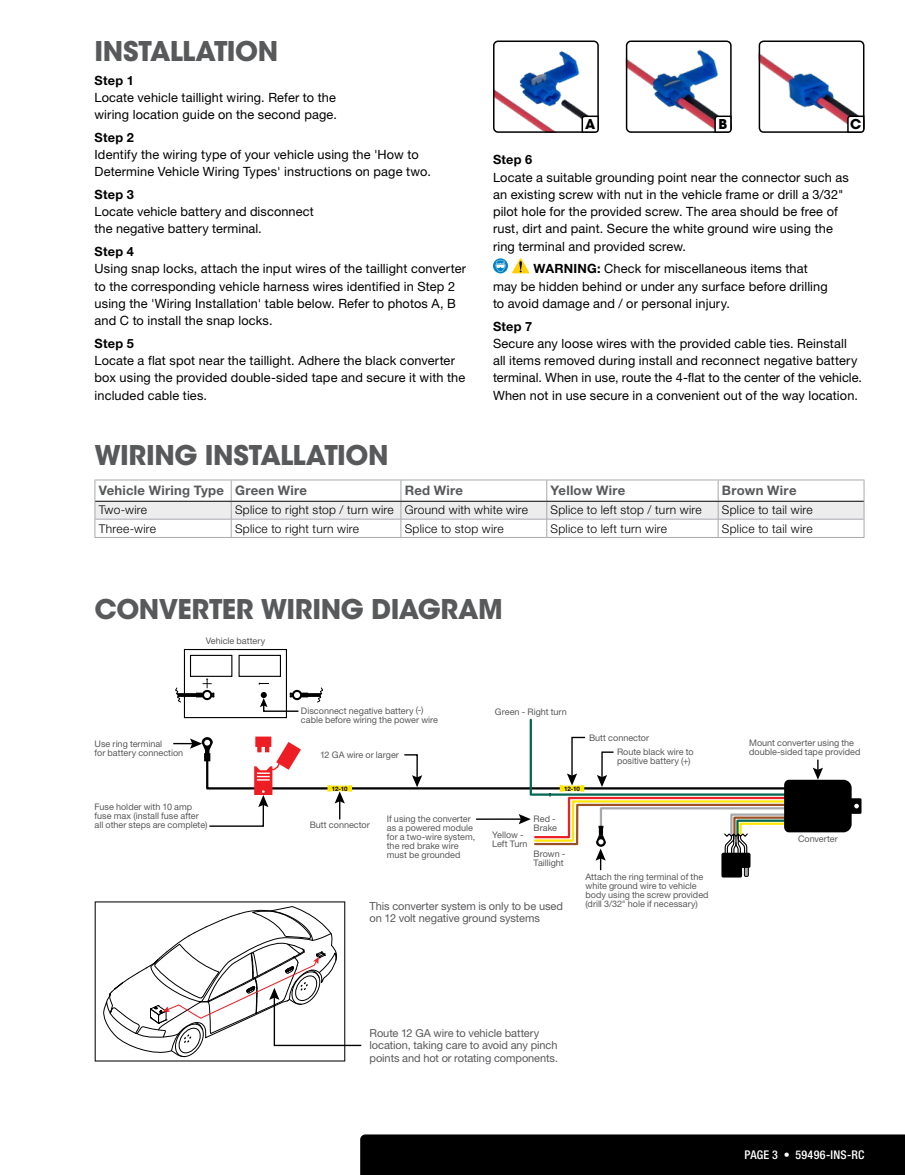
<style>
.page{position:relative;width:905px;height:1175px;background:#fff}
.page>*{position:absolute;margin:0;border:0;box-sizing:border-box;transform-origin:0 0}
.t1{font:700 27px "ITC Avant Garde Std";letter-spacing:-.015em;color:#58595b}
.t2{font:700 13.5px "ITC Avant Garde Std";color:#000}
.t3{font:700 13.2px "Helvetica Neue LT Std";letter-spacing:.02em;color:#58595b}
.t4{font:12.75px/17.2px "Helvetica Neue LT Std";letter-spacing:.01em;color:#000}
.t5{font:700 12.75px "Helvetica Neue LT Std";letter-spacing:.02em;color:#000}
.t6{font:300 12px "Helvetica Neue LT Std";letter-spacing:.025em;color:#000}
.t7{font:500 condensed 12px "Helvetica Neue LT Std";letter-spacing:.02em;color:#fff}
.t8{font:11.1px/12.5px "Helvetica Neue LT Std";letter-spacing:-.005em;color:#58595b}
.t9{font:9px/9px "Helvetica Neue LT Std";color:#58595b}
.t10{font:700 6.15px "Helvetica Neue LT Std";letter-spacing:-.025em;color:#000}
.s1{font-weight:700}
</style>
<div class="page">
<div style="left:184px;top:649px;width:103px;height:69px;border:1px solid #000"></div>
<div style="left:238px;top:655px;width:43px;height:22px;border:1px solid #000"></div>
<div style="left:190px;top:655px;width:42px;height:22px;border:1px solid #000"></div>
<svg style="left:95px;top:901px;width:267px;height:160px"></svg>
<svg style="left:173px;top:679px;width:688px;height:198px"></svg>
<svg style="left:512px;top:258px;width:17px;height:15px"></svg>
<svg style="left:493px;top:258px;width:15px;height:15px"></svg>
<svg style="left:495px;top:260px;width:10px;height:12px"></svg>
<hr style="left:94px;top:537px;width:137px;height:1px;background:#a7a9ac">
<hr style="left:231px;top:537px;width:170px;height:1px;background:#a7a9ac">
<hr style="left:401px;top:537px;width:145px;height:1px;background:#a7a9ac">
<hr style="left:546px;top:537px;width:172px;height:1px;background:#a7a9ac">
<hr style="left:718px;top:537px;width:146px;height:1px;background:#a7a9ac">
<hr style="left:94px;top:479px;width:137px;height:1px;background:#a7a9ac">
<svg style="left:94px;top:480px;width:770px;height:57px"></svg>
<hr style="left:231px;top:479px;width:170px;height:1px;background:#a7a9ac">
<hr style="left:401px;top:479px;width:145px;height:1px;background:#a7a9ac">
<hr style="left:546px;top:479px;width:172px;height:1px;background:#a7a9ac">
<hr style="left:718px;top:479px;width:146px;height:1px;background:#a7a9ac">
<hr style="left:95px;top:501px;width:136px;height:1px;background:#000">
<hr style="left:231px;top:501px;width:170px;height:1px;background:#000">
<hr style="left:401px;top:501px;width:145px;height:1px;background:#000">
<hr style="left:546px;top:501px;width:172px;height:1px;background:#000">
<hr style="left:718px;top:501px;width:145px;height:1px;background:#000">
<img style="left:629px;top:49px;width:89px;height:80px">
<div style="left:626px;top:40px;width:105px;height:93px;border:2px solid #000;border-radius:4px"></div>
<img style="left:496px;top:51px;width:92px;height:79px">
<div style="left:493px;top:40px;width:105px;height:93px;border:2px solid #000;border-radius:4px"></div>
<img style="left:761px;top:54px;width:97px;height:70px">
<div style="left:758px;top:40px;width:106px;height:93px;border:2px solid #000;border-radius:4px"></div>
<svg style="left:580px;top:115px;width:19px;height:18px"></svg>
<svg style="left:713px;top:115px;width:19px;height:18px"></svg>
<svg style="left:846px;top:115px;width:19px;height:18px"></svg>
<div style="left:360px;top:1134px;width:544px;height:40px;background:#000"></div>
<h1 class="t1" style="left:94px;top:33px;width:185px">INSTALLATION</h1>
<p class="t5" style="left:95px;top:72px;width:41px">Step 1</p>
<p class="t4" style="left:95px;top:89px;width:244px">Locate vehicle taillight wiring. Refer to the wiring location guide on the second page.</p>
<p class="t5" style="left:95px;top:129px;width:41px">Step 2</p>
<p class="t4" style="left:95px;top:146px;width:338px">Identify the wiring type of your vehicle using the 'How to<br>Determine Vehicle Wiring Types' instructions on page two.</p>
<p class="t5" style="left:95px;top:186px;width:41px">Step 3</p>
<p class="t4" style="left:95px;top:203px;width:221px">Locate vehicle battery and disconnect the negative battery terminal.</p>
<p class="t5" style="left:95px;top:244px;width:41px">Step 4</p>
<p class="t4" style="left:95px;top:260px;width:373px">Using snap locks, attach the input wires of the taillight converter to the corresponding vehicle harness wires identified in Step 2 using the 'Wiring Installation' table below. Refer to photos A, B and C to install the snap locks.</p>
<p class="t5" style="left:95px;top:335px;width:41px">Step 5</p>
<p class="t4" style="left:95px;top:352px;width:372px">Locate a flat spot near the taillight. Adhere the black converter box using the provided double-sided tape and secure it with the included cable ties.</p>
<h1 class="t1" style="left:95px;top:437px;width:295px">WIRING INSTALLATION</h1>
<p class="t2" style="left:585px;top:115px;width:12px">A</p>
<p class="t2" style="left:718px;top:115px;width:10px">B</p>
<p class="t2" style="left:850px;top:115px;width:13px">C</p>
<p class="t5" style="left:493px;top:152px;width:41px">Step 6</p>
<p class="t4" style="left:493px;top:168px;width:357px">Locate a suitable grounding point near the connector such as an existing screw with nut in the vehicle frame or drill a 3/32" pilot hole for the provided screw. The area should be free of rust, dirt and paint. Secure the white ground wire using the ring terminal and provided screw.</p>
<p class="t4" style="left:493px;top:260px;width:336px;text-indent:41px"><span class="s1">WARNING:</span> Check for miscellaneous items that may be hidden behind or under any surface before drilling to avoid damage and / or personal injury.</p>
<p class="t5" style="left:493px;top:318px;width:41px">Step 7</p>
<p class="t4" style="left:493px;top:334px;width:370px">Secure any loose wires with the provided cable ties. Reinstall all items removed during install and reconnect negative battery terminal. When in use, route the 4-flat to the center of the vehicle.<br>When not in use secure in a convenient out of the way location.</p>
<p class="t3" style="left:99px;top:482px;width:210px">Vehicle Wiring Type Green Wire</p>
<p class="t3" style="left:404px;top:482px;width:60px">Red Wire</p>
<p class="t3" style="left:550px;top:482px;width:76px">Yellow Wire</p>
<p class="t3" style="left:722px;top:482px;width:76px">Brown Wire</p>
<p class="t6" style="left:99px;top:502px;width:50px">Two-wire</p>
<p class="t6" style="left:235px;top:502px;width:294px">Splice to right stop / turn wire Ground with white wire</p>
<p class="t6" style="left:550px;top:502px;width:153px">Splice to left stop / turn wire</p>
<p class="t6" style="left:722px;top:502px;width:92px">Splice to tail wire</p>
<p class="t6" style="left:99px;top:521px;width:59px">Three-wire</p>
<p class="t6" style="left:235px;top:521px;width:126px">Splice to right turn wire</p>
<p class="t6" style="left:404px;top:521px;width:101px">Splice to stop wire</p>
<p class="t6" style="left:550px;top:521px;width:118px">Splice to left turn wire</p>
<p class="t6" style="left:722px;top:521px;width:92px">Splice to tail wire</p>
<h1 class="t1" style="left:94px;top:591px;width:409px">CONVERTER WIRING DIAGRAM</h1>
<p class="t9" style="left:206px;top:636px;width:61px">Vehicle battery</p>
<p class="t9" style="left:95px;top:739px;width:90px">Use ring terminal<br>for battery connection</p>
<p class="t9" style="left:95px;top:802px;width:114px">Fuse holder with 10 amp fuse max (install fuse after all other steps are complete)</p>
<p class="t9" style="left:301px;top:706px;width:138px">Disconnect negative battery (-) cable before wiring the power wire</p>
<p class="t9" style="left:320px;top:750px;width:80px">12 GA wire or larger</p>
<p class="t9" style="left:495px;top:707px;width:73px">Green - Right turn</p>
<p class="t10" style="left:332px;top:784px;width:17px">12-10</p>
<p class="t10" style="left:564px;top:784px;width:17px">12-10</p>
<p class="t9" style="left:589px;top:733px;width:62px">Butt connector</p>
<p class="t9" style="left:749px;top:738px;width:106px">Mount converter using the</p>
<p class="t9" style="left:617px;top:747px;width:78px">Route black wire to</p>
<p class="t9" style="left:749px;top:747px;width:113px">double-sided tape provided</p>
<p class="t9" style="left:617px;top:756px;width:75px">positive battery (+)</p>
<p class="t9" style="left:310px;top:820px;width:62px">Butt connector</p>
<p class="t9" style="left:387px;top:814px;width:90px">If using the converter as a powered module for a two-wire system, the red brake wire must be grounded</p>
<p class="t9" style="left:533px;top:814px;width:25px">Red -<br>Brake</p>
<p class="t9" style="left:492px;top:830px;width:37px">Yellow -<br>Left Turn</p>
<p class="t9" style="left:533px;top:849px;width:33px">Brown -<br>Taillight</p>
<p class="t9" style="left:798px;top:834px;width:41px">Converter</p>
<p class="t8" style="left:369px;top:899px;width:195px">This converter system is only to be used on 12 volt negative ground systems</p>
<p class="t9" style="left:585px;top:872px;width:125px">Attach the ring terminal of the white ground wire to vehicle body using the screw provided (drill 3/32" hole if necessary)</p>
<p class="t8" style="left:369px;top:1026px;width:190px">Route 12 GA wire to vehicle battery location, taking care to avoid any pinch points and hot or rotating components.</p>
<p class="t7" style="left:744px;top:1147px;width:121px">PAGE 3 • 59496-INS-RC</p>
</div>
